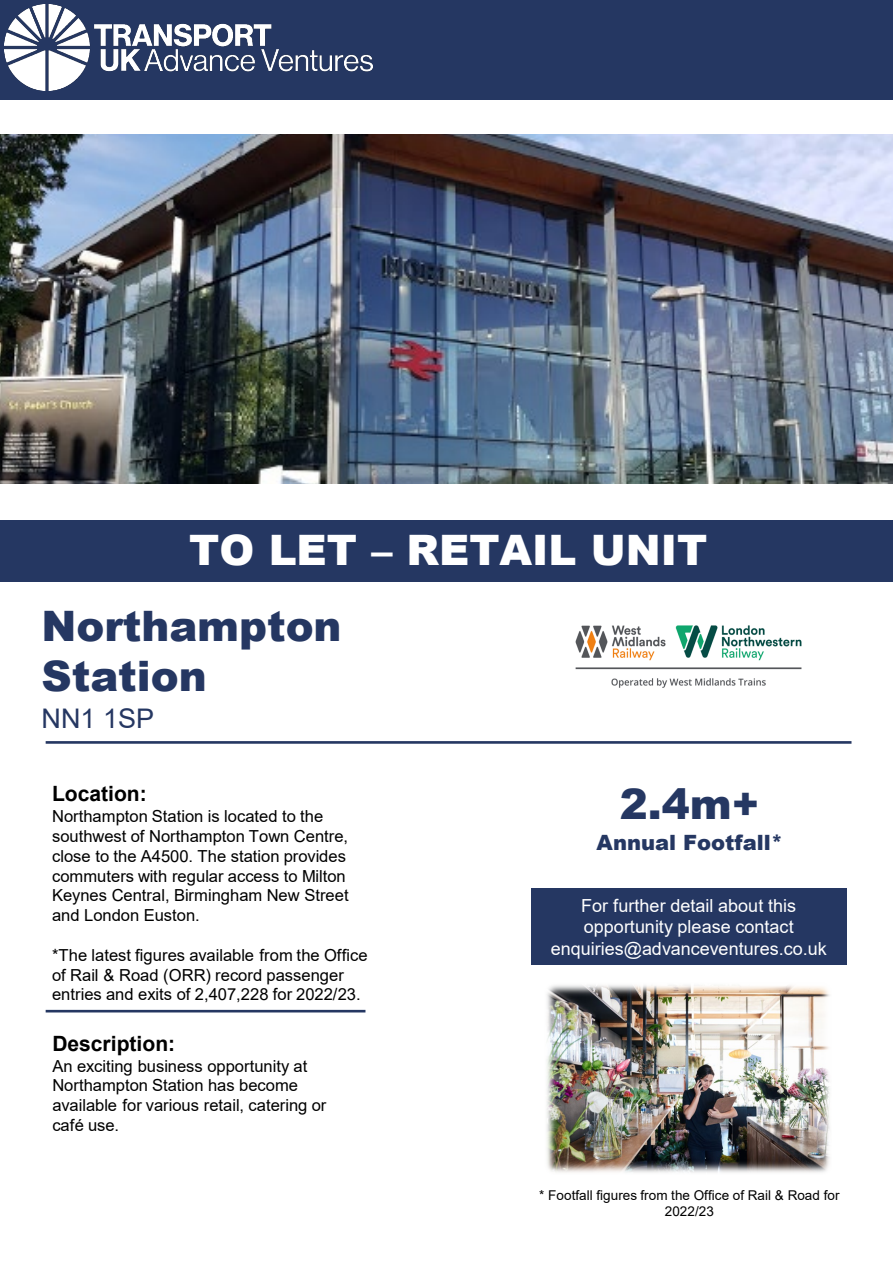
<style>
.page{position:relative;width:893px;height:1264px;background:#fff}
.page>*{position:absolute;margin:0;border:0;box-sizing:border-box;transform-origin:0 0}
.t1{font:900 42px/50.4px "Arial";color:#253762}
.t2{font:900 42px "Arial";color:#fff}
.t3{font:27px "Arial";color:#253762}
.t4{font:700 21px "Arial";color:#000}
.t5{font:900 21px "Arial";color:#253762}
.t6{font:18px/21.6px "Arial";letter-spacing:.005em;color:#fff;text-align:center}
.t7{font:16.5px/19.8px "Arial";color:#000}
.t8{font:13.5px/16.2px "Arial";letter-spacing:.005em;color:#000;text-align:center}
</style>
<div class="page">
<div style="left:0;top:520px;width:892px;height:62px;background:#253762"></div>
<hr style="left:46px;top:741px;width:805px;height:2px;background:#253762">
<img style="left:547px;top:985px;width:283px;height:188px">
<div style="left:531px;top:888px;width:315px;height:76px;background:#253762"></div>
<hr style="left:46px;top:1009px;width:319px;height:3px;background:#253762">
<div style="left:0;top:0;width:892px;height:100px;background:#253762"></div>
<img style="left:4px;top:4px;width:368px;height:86px">
<img style="left:575px;top:625px;width:227px;height:63px">
<img style="left:0;top:135px;width:892px;height:348px">
<p class="t2" style="left:189px;top:519px;width:520px">TO LET – RETAIL UNIT</p>
<p class="t1" style="left:42px;top:599px;width:301px">Northampton<br>Station</p>
<p class="t3" style="left:42px;top:700px;width:114px">NN1 1SP</p>
<p class="t4" style="left:52px;top:778px;width:96px">Location:</p>
<p class="t7" style="left:52px;top:806px;width:298px">Northampton Station is located to the southwest of Northampton Town Centre, close to the A4500. The station provides commuters with regular access to Milton Keynes Central, Birmingham New Street and London Euston.</p>
<p class="t7" style="left:52px;top:944px;width:317px">*The latest figures available from the Office of Rail &amp; Road (ORR) record passenger entries and exits of 2,407,228 for 2022/23.</p>
<p class="t4" style="left:52px;top:1028px;width:124px">Description:</p>
<p class="t7" style="left:52px;top:1055px;width:275px">An exciting business opportunity at<br>Northampton Station has become available for various retail, catering or café use.</p>
<p class="t1" style="left:619px;top:777px;width:141px">2.4m+</p>
<p class="t5" style="left:596px;top:826px;width:187px">Annual Footfall*</p>
<p class="t6" style="left:550px;top:894px;width:277px">For further detail about this opportunity please contact enquiries@advanceventures.co.uk</p>
<p class="t8" style="left:539px;top:1186px;width:302px">* Footfall figures from the Office of Rail &amp; Road for<br>2022/23</p>
</div>
